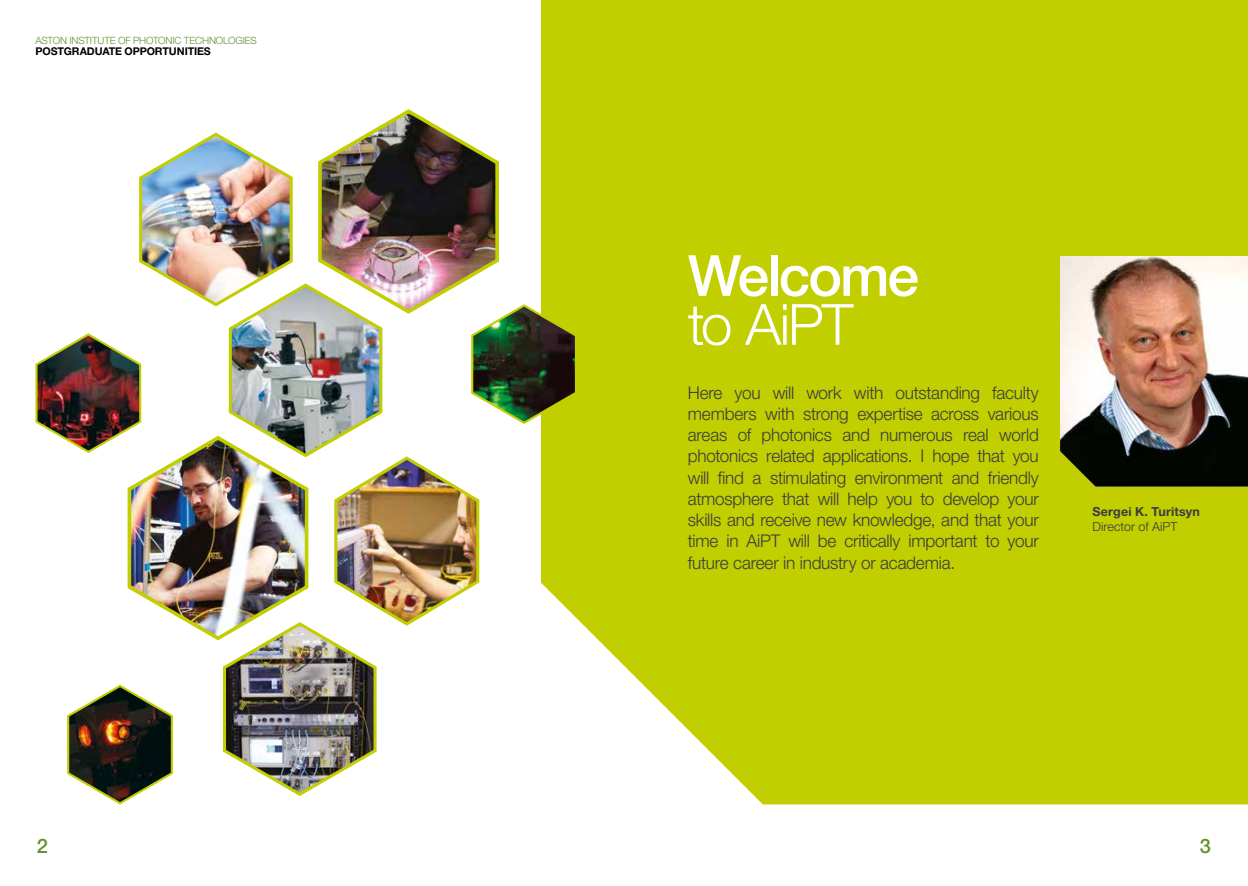
<style>
.page{position:relative;width:1248px;height:886px;background:#fff}
.page>*{position:absolute;margin:0;border:0;box-sizing:border-box;transform-origin:0 0}
.t1{font:500 56.75px "Helvetica Neue";letter-spacing:-.035em;color:#fff}
.t2{font:300 56.75px "Helvetica Neue";letter-spacing:-.035em;color:#fff}
.t3{font:500 20px "Helvetica Neue";color:#64922e}
.t4{font:300 17.5px/21.2px "Helvetica Neue";letter-spacing:-.015em;color:#393b41;text-align:justify}
.t5{font:700 12.5px "Helvetica Neue";letter-spacing:.015em;color:#393b41}
.t6{font:300 12.5px "Helvetica Neue";letter-spacing:.005em;color:#393b41}
.t7{font:700 10.62px "Helvetica Neue";letter-spacing:-.01em;color:#000}
.t8{font:300 10px "Helvetica Neue";letter-spacing:-.015em;color:#64922e}
</style>
<div class="page">
<div style="left:541px;top:0;width:706px;height:804px;background:#c1ce00"></div>
<img style="left:35px;top:107px;width:543px;height:698px">
<img style="left:1059px;top:256px;width:188px;height:231px">
<p class="t8" style="left:35px;top:34px;width:223px">ASTON INSTITUTE OF PHOTONIC TECHNOLOGIES</p>
<p class="t7" style="left:35px;top:45px;width:177px">POSTGRADUATE OPPORTUNITIES</p>
<h1 class="t1" style="left:687px;top:242px;width:233px">Welcome</h1>
<h1 class="t2" style="left:687px;top:290px;width:167px">to AiPT</h1>
<p class="t4" style="left:687px;top:381px;width:352px">Here you will work with outstanding faculty members with strong expertise across various areas of photonics and numerous real world photonics related applications. I hope that you will find a stimulating environment and friendly atmosphere that will help you to develop your skills and receive new knowledge, and that your time in AiPT will be critically important to your future career in industry or academia.</p>
<p class="t5" style="left:1092px;top:503px;width:109px">Sergei K. Turitsyn</p>
<p class="t6" style="left:1092px;top:518px;width:86px">Director of AiPT</p>
<p class="t3" style="left:37px;top:834px;width:13px">2</p>
<p class="t3" style="left:1199px;top:834px;width:13px">3</p>
</div>
